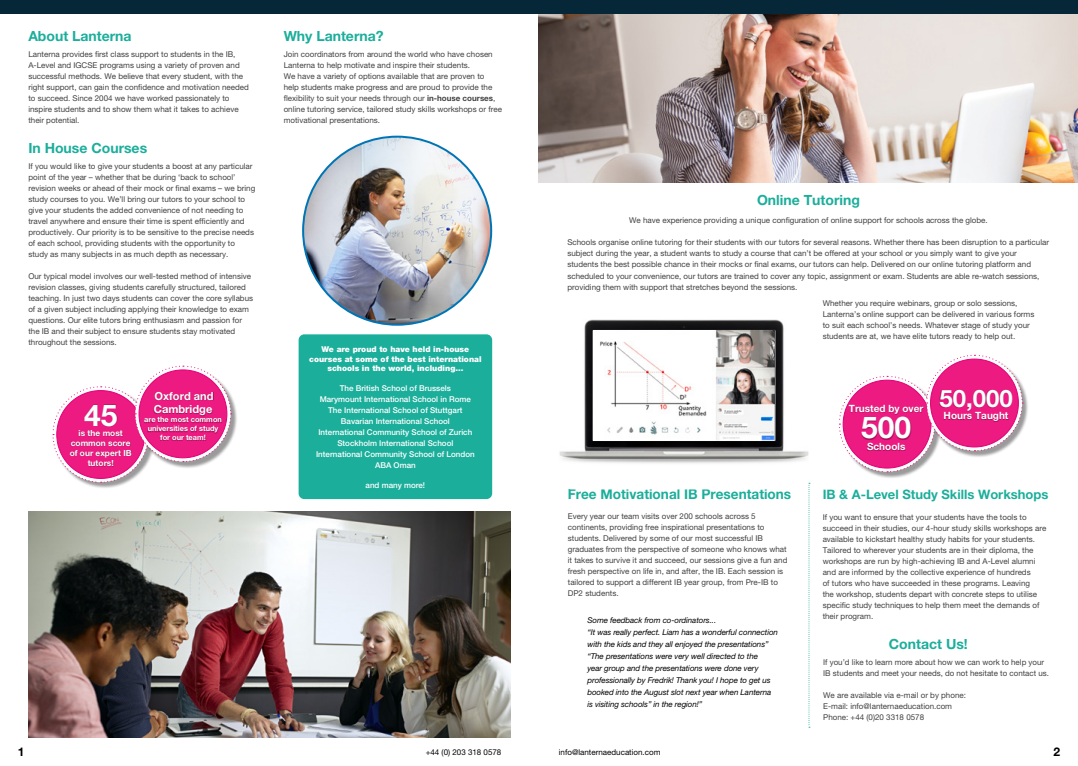
<style>
.page{position:relative;width:1078px;height:766px;background:#fff}
.page>*{position:absolute;margin:0;border:0;box-sizing:border-box;transform-origin:0 0}
.t1{font:700 30px "Helvetica Neue LT Pro";color:#fff}
.t2{font:700 24px "Helvetica Neue LT Pro";color:#fff}
.t3{font:700 14px "Helvetica Neue LT Pro";color:#1bae9b}
.t4{font:700 13px "Helvetica Neue LT Pro";color:#1bae9b}
.t5{font:700 12px "Helvetica Neue LT Pro";color:#000}
.t6{font:700 11.1px/13.3px "Helvetica Neue LT Pro";color:#fff}
.t7{font:700 10px "Helvetica Neue LT Pro";color:#fff}
.t8{font:700 8.4px/10px "Helvetica Neue LT Pro";color:#fff;text-align:center}
.t9{font:8px/11px "Helvetica Neue LT Pro";color:#414042}
.t10{font:italic 8px/12px "Helvetica Neue LT Std";letter-spacing:-.01em;color:#000}
.t11{font:500 8px/11px "Helvetica Neue LT Pro";color:#fff;text-align:center}
.t12{font:900 8px/9px "Helvetica Neue LT Pro";color:#fff;text-align:center}
.t13{font:8px "Helvetica Neue LT Pro";color:#000}
.t14{font:700 7.4px/8.9px "Helvetica Neue LT Pro";color:#fff;text-align:center}
.s1{font-weight:700}
</style>
<div class="page">
<img style="left:539px;top:13px;width:538px;height:169px">
<svg style="left:808px;top:483px;width:1px;height:244px"></svg>
<div style="left:0;top:0;width:1077px;height:13px;background:#062737"></div>
<div style="left:54px;top:388px;width:101px;height:101px;background:#000;opacity:.4"></div>
<div style="left:136px;top:367px;width:101px;height:101px;background:#000;opacity:.4"></div>
<svg style="left:52px;top:365px;width:180px;height:118px"></svg>
<div style="left:139px;top:370px;width:88px;height:87px;background:#ec1a81;border-radius:50%"></div>
<div style="left:144px;top:391px;width:77px;height:49px;background:#000;opacity:.3"></div>
<div style="left:840px;top:377px;width:101px;height:101px;background:#000;opacity:.4"></div>
<div style="left:927px;top:356px;width:101px;height:101px;background:#000;opacity:.4"></div>
<svg style="left:839px;top:354px;width:184px;height:119px"></svg>
<div style="left:930px;top:359px;width:88px;height:88px;background:#ec1a81;border-radius:50%"></div>
<div style="left:939px;top:390px;width:72px;height:32px;background:#000;opacity:.3"></div>
<img style="left:28px;top:511px;width:482px;height:226px">
<img style="left:559px;top:319px;width:249px;height:144px">
<img style="left:593px;top:331px;width:181px;height:109px">
<img style="left:303px;top:137px;width:188px;height:187px;border-radius:94px">
<div style="left:298px;top:334px;width:194px;height:165px;background:#1bae9b;border-radius:6px"></div>
<h3 class="t3" style="left:28px;top:28px;width:105px">About Lanterna</h3>
<h3 class="t3" style="left:283px;top:28px;width:101px">Why Lanterna?</h3>
<p class="t9" style="left:28px;top:48px;width:222px">Lanterna provides first class support to students in the IB, A-Level and IGCSE programs using a variety of proven and successful methods. We believe that every student, with the right support, can gain the confidence and motivation needed to succeed. Since 2004 we have worked passionately to inspire students and to show them what it takes to achieve their potential.</p>
<p class="t9" style="left:283px;top:48px;width:220px">Join coordinators from around the world who have chosen Lanterna to help motivate and inspire their students.<br>We have a variety of options available that are proven to<br>help students make progress and are proud to provide the flexibility to suit your needs through our <span class="s1">in-house courses</span>, online tutoring service, tailored study skills workshops or free motivational presentations.</p>
<h3 class="t3" style="left:28px;top:139px;width:120px">In House Courses</h3>
<p class="t9" style="left:28px;top:161px;width:228px">If you would like to give your students a boost at any particular point of the year – whether that be during ‘back to school’ revision weeks or ahead of their mock or final exams – we bring study courses to you. We’ll bring our tutors to your school to give your students the added convenience of not needing to travel anywhere and ensure their time is spent efficiently and productively. Our priority is to be sensitive to the precise needs of each school, providing students with the opportunity to study as many subjects in as much depth as necessary.</p>
<p class="t9" style="left:28px;top:271px;width:226px">Our typical model involves our well-tested method of intensive revision classes, giving students carefully structured, tailored teaching. In just two days students can cover the core syllabus of a given subject including applying their knowledge to exam questions. Our elite tutors bring enthusiasm and passion for the IB and their subject to ensure students stay motivated throughout the sessions.</p>
<h1 class="t1" style="left:84px;top:396px;width:35px">45</h1>
<p class="t8" style="left:70px;top:427px;width:63px">is the most common score of our expert IB tutors!</p>
<h3 class="t6" style="left:154px;top:388px;width:61px">Oxford and<br>Cambridge</h3>
<p class="t14" style="left:144px;top:414px;width:79px">are the most common universities of study for our team!</p>
<p class="t12" style="left:309px;top:345px;width:174px">We are proud to have held in-house courses at some of the best international schools in the world, including…</p>
<p class="t11" style="left:316px;top:382px;width:160px">The British School of Brussels<br>Marymount International School in Rome The International School of Stuttgart Bavarian International School<br>International Community School of Zurich Stockholm International School International Community School of London ABA Oman</p>
<p class="t11" style="left:365px;top:479px;width:61px">and many more!</p>
<h3 class="t3" style="left:756px;top:191px;width:104px">Online Tutoring</h3>
<p class="t9" style="left:629px;top:215px;width:360px">We have experience providing a unique configuration of online support for schools across the globe.</p>
<p class="t9" style="left:567px;top:237px;width:483px">Schools organise online tutoring for their students with our tutors for several reasons. Whether there has been disruption to a particular subject during the year, a student wants to study a course that can’t be offered at your school or you simply want to give your students the best possible chance in their mocks or final exams, our tutors can help. Delivered on our online tutoring platform and scheduled to your convenience, our tutors are trained to cover any topic, assignment or exam. Students are able re-watch sessions, providing them with support that stretches beyond the sessions.</p>
<p class="t9" style="left:822px;top:298px;width:213px">Whether you require webinars, group or solo sessions, Lanterna’s online support can be delivered in various forms to suit each school’s needs. Whatever stage of study your students are at, we have elite tutors ready to help out.</p>
<p class="t7" style="left:848px;top:402px;width:76px">Trusted by over</p>
<h1 class="t1" style="left:861px;top:409px;width:52px">500</h1>
<p class="t7" style="left:866px;top:440px;width:40px">Schools</p>
<h2 class="t2" style="left:939px;top:383px;width:75px">50,000</h2>
<p class="t7" style="left:943px;top:409px;width:66px">Hours Taught</p>
<h3 class="t3" style="left:567px;top:485px;width:225px">Free Motivational IB Presentations</h3>
<h3 class="t4" style="left:822px;top:486px;width:227px">IB &amp; A-Level Study Skills Workshops</h3>
<p class="t9" style="left:567px;top:510px;width:221px">Every year our team visits over 200 schools across 5 continents, providing free inspirational presentations to students. Delivered by some of our most successful IB graduates from the perspective of someone who knows what it takes to survive it and succeed, our sessions give a fun and fresh perspective on life in, and after, the IB. Each session is tailored to support a different IB year group, from Pre-IB to DP2 students.</p>
<p class="t9" style="left:822px;top:511px;width:225px">If you want to ensure that your students have the tools to succeed in their studies, our 4-hour study skills workshops are available to kickstart healthy study habits for your students.<br>Tailored to wherever your students are in their diploma, the workshops are run by high-achieving IB and A-Level alumni and are informed by the collective experience of hundreds<br>of tutors who have succeeded in these programs. Leaving<br>the workshop, students depart with concrete steps to utilise specific study techniques to help them meet the demands of their program.</p>
<p class="t10" style="left:587px;top:614px;width:192px">Some feedback from co-ordinators...<br>“It was really perfect. Liam has a wonderful connection with the kids and they all enjoyed the presentations” “The presentations were very well directed to the<br>year group and the presentations were done very professionally by Fredrik! Thank you! I hope to get us booked into the August slot next year when Lanterna is visiting schools” in the region!”</p>
<h3 class="t3" style="left:888px;top:635px;width:80px">Contact Us!</h3>
<p class="t9" style="left:823px;top:656px;width:227px">If you’d like to learn more about how we can work to help your<br>IB students and meet your needs, do not hesitate to contact us.</p>
<p class="t9" style="left:823px;top:689px;width:144px">We are available via e-mail or by phone:<br>E-mail: info@lanternaeducation.com<br>Phone: +44 (0)20 3318 0578</p>
<h3 class="t5" style="left:18px;top:744px;width:8px">1</h3>
<p class="t13" style="left:425px;top:746px;width:77px">+44 (0) 203 318 0578</p>
<p class="t13" style="left:558px;top:746px;width:103px">info@lanternaeducation.com</p>
<h3 class="t5" style="left:1053px;top:744px;width:8px">2</h3>
</div>
